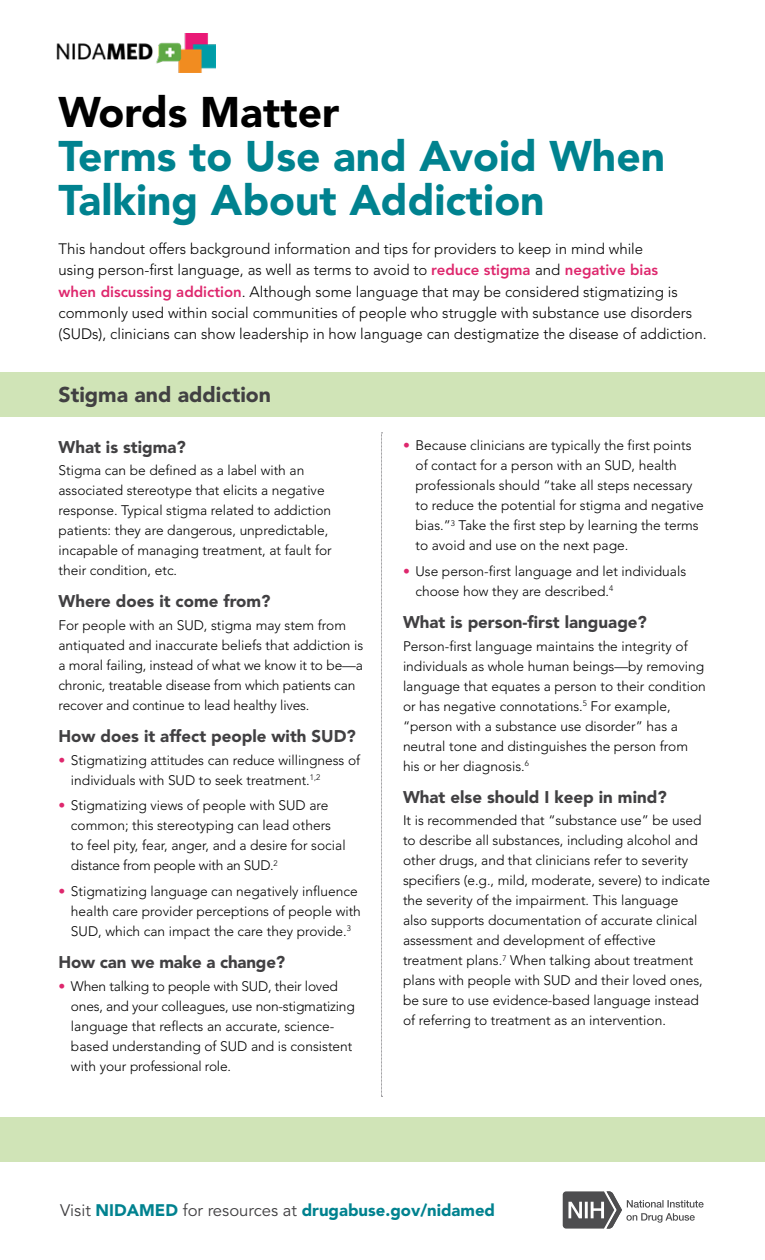
<style>
.page{position:relative;width:765px;height:1260px;background:#fff}
.page>*{position:absolute;margin:0;border:0;box-sizing:border-box;transform-origin:0 0}
.t1{font:900 42.5px/43.8px "Avenir LT Std";color:#00828f}
.t2{font:900 42.5px "Avenir LT Std";color:#000}
.t3{font:900 21.25px "Avenir LT Std";color:#414042}
.t4{font:900 16.88px "Avenir LT Std";color:#414042}
.t5{font:900 16.75px "Avenir LT Std";color:#00828f}
.t6{font:300 15px/21.2px "Avenir LT Std";color:#000}
.t7{font:300 13.75px/20px "Avenir LT Std";color:#000}
.s1{font-weight:800;color:#de276d}
.s2{color:#de276d}
.s3{font-weight:400;color:#414042}
</style>
<div class="page">
<img style="left:56px;top:34px;width:160px;height:38px">
<div style="left:0;top:1117px;width:765px;height:45px;background:#d0e4b7"></div>
<svg style="left:381px;top:433px;width:2px;height:664px"></svg>
<div style="left:0;top:372px;width:765px;height:45px;background:#d0e4b7"></div>
<svg style="left:563px;top:1191px;width:141px;height:38px"></svg>
<h1 class="t2" style="left:58px;top:87px;width:282px">Words Matter</h1>
<h2 class="t1" style="left:58px;top:134px;width:608px">Terms to Use and Avoid When<br>Talking About Addiction</h2>
<p class="t6" style="left:58px;top:238px;width:650px">This handout offers background information and tips for providers to keep in mind while<br>using person-frst language, as well as terms to avoid to <span class="s1">reduce stigma</span> and <span class="s1">negative bias<br>when discussing addiction</span>. Although some language that may be considered stigmatizing is commonly used within social communities of people who struggle with substance use disorders (SUDs), clinicians can show leadership in how language can destigmatize the disease of addiction.</p>
<h3 class="t3" style="left:58px;top:381px;width:214px">Stigma and addiction</h3>
<h4 class="t4" style="left:58px;top:437px;width:129px">What is stigma?</h4>
<p class="t7" style="left:58px;top:461px;width:275px">Stigma can be defined as a label with an associated stereotype that elicits a negative response. Typical stigma related to addiction patients: they are dangerous, unpredictable, incapable of managing treatment, at fault for their condition, etc.</p>
<h4 class="t4" style="left:58px;top:591px;width:214px">Where does it come from?</h4>
<p class="t7" style="left:58px;top:615px;width:306px">For people with an SUD, stigma may stem from antiquated and inaccurate beliefs that addiction is a moral failing, instead of what we know it to be—a chronic, treatable disease from which patients can recover and continue to lead healthy lives.</p>
<h4 class="t4" style="left:58px;top:726px;width:299px">How does it affect people with SUD?</h4>
<p class="t7" style="left:71px;top:750px;width:291px;text-indent:-12px"><span class="s2">•</span> Stigmatizing attitudes can reduce willingness of individuals with SUD to seek treatment.<sup>1,2</sup></p>
<p class="t7" style="left:71px;top:796px;width:276px;text-indent:-12px"><span class="s2">•</span> Stigmatizing views of people with SUD are common; this stereotyping can lead others to feel pity, fear, anger, and a desire for social distance from people with an SUD.<sup>2</sup></p>
<p class="t7" style="left:71px;top:881px;width:291px;text-indent:-12px"><span class="s2">•</span> Stigmatizing language can negatively influence health care provider perceptions of people with<br>SUD, which can impact the care they provide.<sup>3</sup></p>
<h4 class="t4" style="left:58px;top:952px;width:228px">How can we make a change?</h4>
<p class="t7" style="left:71px;top:976px;width:285px;text-indent:-12px"><span class="s2">•</span> When talking to people with SUD, their loved ones, and your colleagues, use non-stigmatizing language that reflects an accurate, science&shy;based understanding of SUD and is consistent with your professional role.</p>
<p class="t7" style="left:416px;top:436px;width:290px;text-indent:-12px"><span class="s2">•</span> Because clinicians are typically the first points of contact for a person with an SUD, health professionals should “take all steps necessary to reduce the potential for stigma and negative bias.”<sup>3</sup> Take the first step by learning the terms to avoid and use on the next page.</p>
<p class="t7" style="left:416px;top:561px;width:272px;text-indent:-12px"><span class="s2">•</span> Use person-first language and let individuals choose how they are described.<sup>4</sup></p>
<h4 class="t4" style="left:403px;top:612px;width:246px">What is person-frst language?</h4>
<p class="t7" style="left:403px;top:636px;width:304px">Person-first language maintains the integrity of individuals as whole human beings—by removing language that equates a person to their condition or has negative connotations.<sup>5</sup> For example, “person with a substance use disorder” has a neutral tone and distinguishes the person from his or her diagnosis.<sup>6</sup></p>
<h4 class="t4" style="left:403px;top:786px;width:265px">What else should I keep in mind?</h4>
<p class="t7" style="left:403px;top:811px;width:309px">It is recommended that “substance use” be used to describe all substances, including alcohol and other drugs, and that clinicians refer to severity specifiers (e.g., mild, moderate, severe) to indicate the severity of the impairment. This language<br>also supports documentation of accurate clinical assessment and development of effective treatment plans.<sup>7</sup> When talking about treatment plans with people with SUD and their loved ones, be sure to use evidence-based language instead of referring to treatment as an intervention.</p>
<p class="t5" style="left:60px;top:1200px;width:437px"><span class="s3">Visit</span> NIDAMED <span class="s3">for resources at</span> drugabuse.gov/nidamed</p>
</div>
